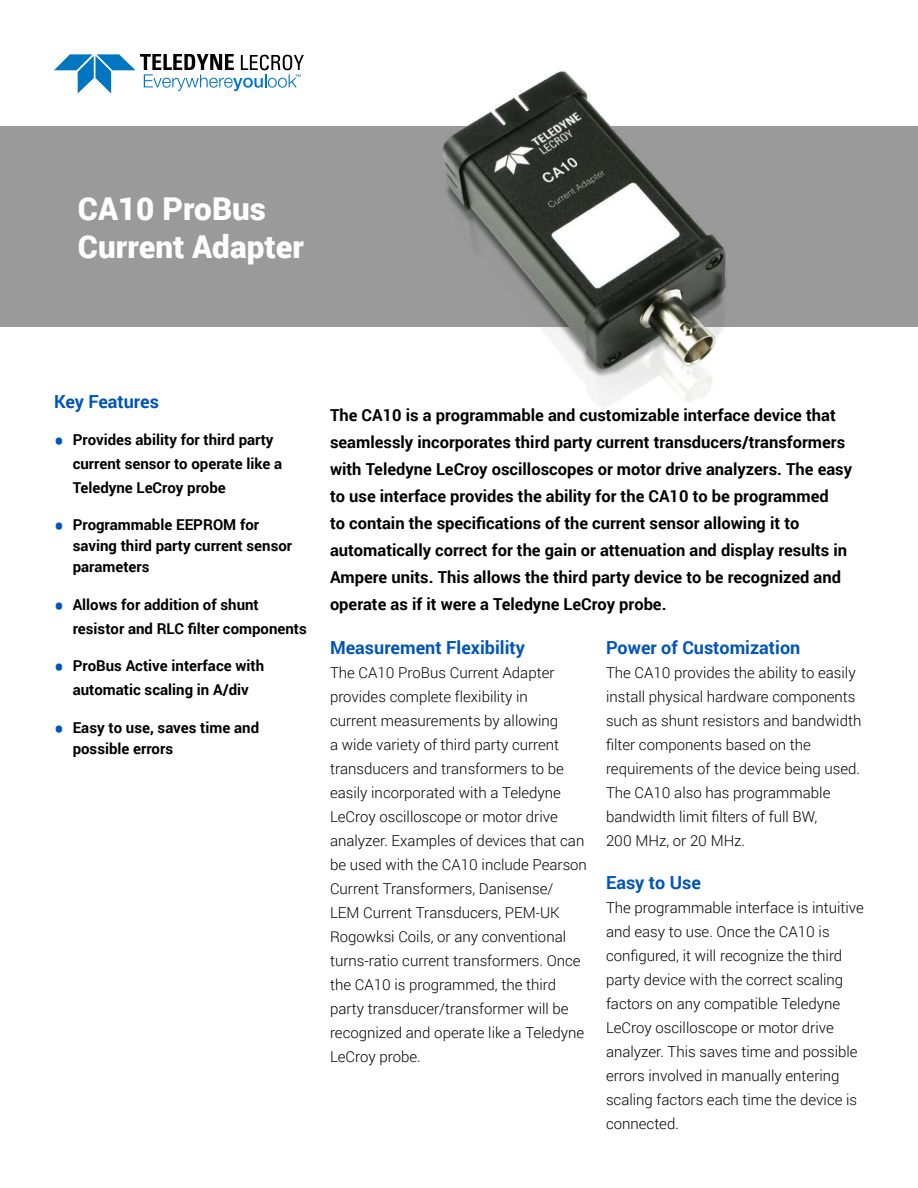
<style>
.page{position:relative;width:918px;height:1188px;background:#fff}
.page>*{position:absolute;margin:0;border:0;box-sizing:border-box;transform-origin:0 0}
.t1{font:900 31.5px/37.8px "Roboto";color:#fff}
.t2{font:700 18px "Roboto";color:#0055b8}
.t3{font:700 16.5px/27px "Roboto";color:#000}
.t4{font:300 15px/24px "Roboto";color:#000}
.t5{font:700 15px/24px "Roboto";color:#000}
.s1{font-size:27px;color:#0055b8}
</style>
<div class="page">
<div style="left:0;top:126px;width:918px;height:201px;background:#9a9a9a"></div>
<svg style="left:54px;top:54px;width:100px;height:39px"></svg>
<img style="left:154px;top:54px;width:573px;height:353px">
<h1 class="t1" style="left:78px;top:189px;width:228px">CA10 ProBus<br>Current Adapter</h1>
<p class="t2" style="left:54px;top:388px;width:107px">Key Features</p>
<p class="t5" style="left:73px;top:427px;width:211px;text-indent:-19px"><span class="s1">•</span> Provides ability for third party current sensor to operate like a<br>Teledyne LeCroy probe</p>
<p class="t5" style="left:73px;top:514px;width:221px;line-height:21px;text-indent:-19px"><span class="s1">•</span> Programmable EEPROM for saving third party current sensor parameters</p>
<p class="t5" style="left:73px;top:592px;width:236px;text-indent:-19px"><span class="s1">•</span> Allows for addition of shunt resistor and RLC filter components</p>
<p class="t5" style="left:54px;top:653px;width:212px;text-align:center"><span class="s1">•</span> ProBus Active interface with automatic scaling in A/div</p>
<p class="t5" style="left:73px;top:716px;width:188px;line-height:21px;text-indent:-19px"><span class="s1">•</span> Easy to use, saves time and possible errors</p>
<p class="t3" style="left:330px;top:401px;width:524px">The CA10 is a programmable and customizable interface device that seamlessly incorporates third party current transducers/transformers with Teledyne LeCroy oscilloscopes or motor drive analyzers. The easy to use interface provides the ability for the CA10 to be programmed<br>to contain the specifications of the current sensor allowing it to automatically correct for the gain or attenuation and display results in Ampere units. This allows the third party device to be recognized and operate as if it were a Teledyne LeCroy probe.</p>
<p class="t2" style="left:330px;top:635px;width:196px">Measurement Flexibility</p>
<p class="t4" style="left:330px;top:660px;width:258px">The CA10 ProBus Current Adapter provides complete flexibility in<br>current measurements by allowing<br>a wide variety of third party current transducers and transformers to be easily incorporated with a Teledyne LeCroy oscilloscope or motor drive analyzer. Examples of devices that can be used with the CA10 include Pearson Current Transformers, Danisense/<br>LEM Current Transducers, PEM-UK Rogowksi Coils, or any conventional turns-ratio current transformers. Once the CA10 is programmed, the third party transducer/transformer will be recognized and operate like a Teledyne LeCroy probe.</p>
<p class="t2" style="left:606px;top:635px;width:196px">Power of Customization</p>
<p class="t4" style="left:606px;top:660px;width:257px">The CA10 provides the ability to easily install physical hardware components such as shunt resistors and bandwidth filter components based on the requirements of the device being used.<br>The CA10 also has programmable bandwidth limit filters of full BW,<br>200 MHz, or 20 MHz.</p>
<p class="t2" style="left:606px;top:870px;width:97px">Easy to Use</p>
<p class="t4" style="left:606px;top:895px;width:259px">The programmable interface is intuitive and easy to use. Once the CA10 is configured, it will recognize the third party device with the correct scaling factors on any compatible Teledyne LeCroy oscilloscope or motor drive analyzer. This saves time and possible errors involved in manually entering scaling factors each time the device is connected.</p>
</div>
